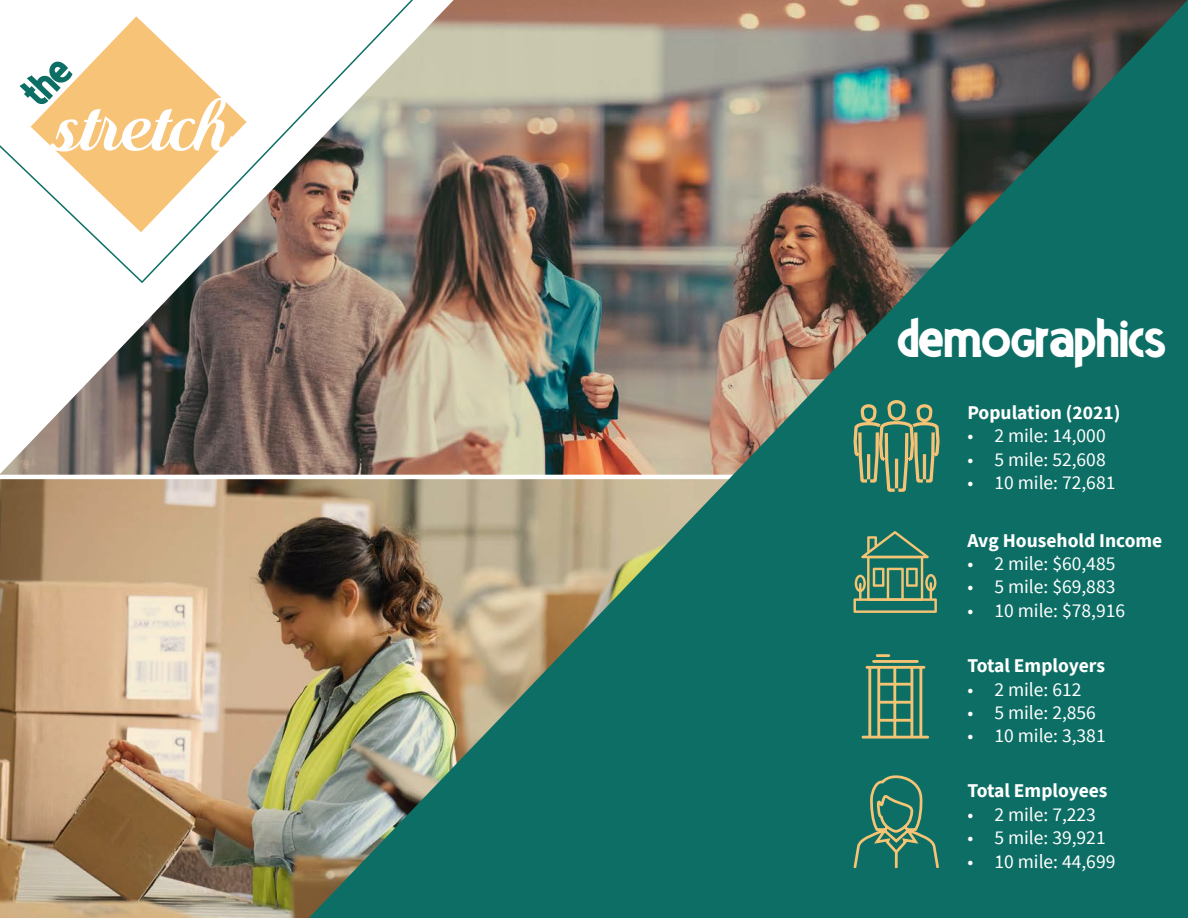
<style>
.page{position:relative;width:1188px;height:918px;background:#fff}
.page>*{position:absolute;margin:0;border:0;box-sizing:border-box;transform-origin:0 0}
.t1{font:77.25px "Quincho Script PERSONALUSE";color:#fff}
.t2{font:700 49.5px "Poets";color:#fff}
.t3{font:19.5px "Source Sans Pro";color:#fff}
.t4{font:700 19.5px "Source Sans Pro";color:#fff}
</style>
<div class="page">
<img style="left:0;top:326px;width:309px;height:592px">
<svg style="left:144px;top:284px;width:165px;height:42px"></svg>
<svg style="left:0;top:323px;width:144px;height:151px"></svg>
<svg style="left:0;top:106px;width:309px;height:178px"></svg>
<svg style="left:31px;top:16px;width:216px;height:216px;fill:#f7c377"></svg>
<hr style="left:0;top:475px;width:832px;height:4px;background:#fff">
<img style="left:309px;top:0;width:879px;height:918px">
<svg style="left:852px;top:400px;width:89px;height:93px"></svg>
<svg style="left:852px;top:771px;width:89px;height:100px"></svg>
<svg style="left:853px;top:531px;width:84px;height:82px"></svg>
<svg style="left:862px;top:654px;width:67px;height:85px"></svg>
<svg style="left:18px;top:58px;width:57px;height:51px"></svg>
<p class="t1" style="left:56px;top:81px;width:176px">stretch</p>
<p class="t2" style="left:898px;top:318px;width:270px">demographics</p>
<p class="t4" style="left:967px;top:399px;width:155px">Population (2021)</p>
<p class="t3" style="left:967px;top:423px;width:140px">• 2 mile: 14,000</p>
<p class="t3" style="left:967px;top:447px;width:140px">• 5 mile: 52,608</p>
<p class="t3" style="left:967px;top:470px;width:149px">• 10 mile: 72,681</p>
<p class="t4" style="left:967px;top:527px;width:196px">Avg Household Income</p>
<p class="t3" style="left:967px;top:551px;width:149px">• 2 mile: $60,485</p>
<p class="t3" style="left:967px;top:575px;width:149px">• 5 mile: $69,883</p>
<p class="t3" style="left:967px;top:598px;width:159px">• 10 mile: $78,916</p>
<p class="t4" style="left:967px;top:653px;width:139px">Total Employers</p>
<p class="t3" style="left:967px;top:677px;width:116px">• 2 mile: 612</p>
<p class="t3" style="left:967px;top:700px;width:130px">• 5 mile: 2,856</p>
<p class="t3" style="left:967px;top:724px;width:140px">• 10 mile: 3,381</p>
<p class="t4" style="left:967px;top:778px;width:142px">Total Employees</p>
<p class="t3" style="left:967px;top:802px;width:130px">• 2 mile: 7,223</p>
<p class="t3" style="left:967px;top:825px;width:140px">• 5 mile: 39,921</p>
<p class="t3" style="left:967px;top:849px;width:149px">• 10 mile: 44,699</p>
</div>
